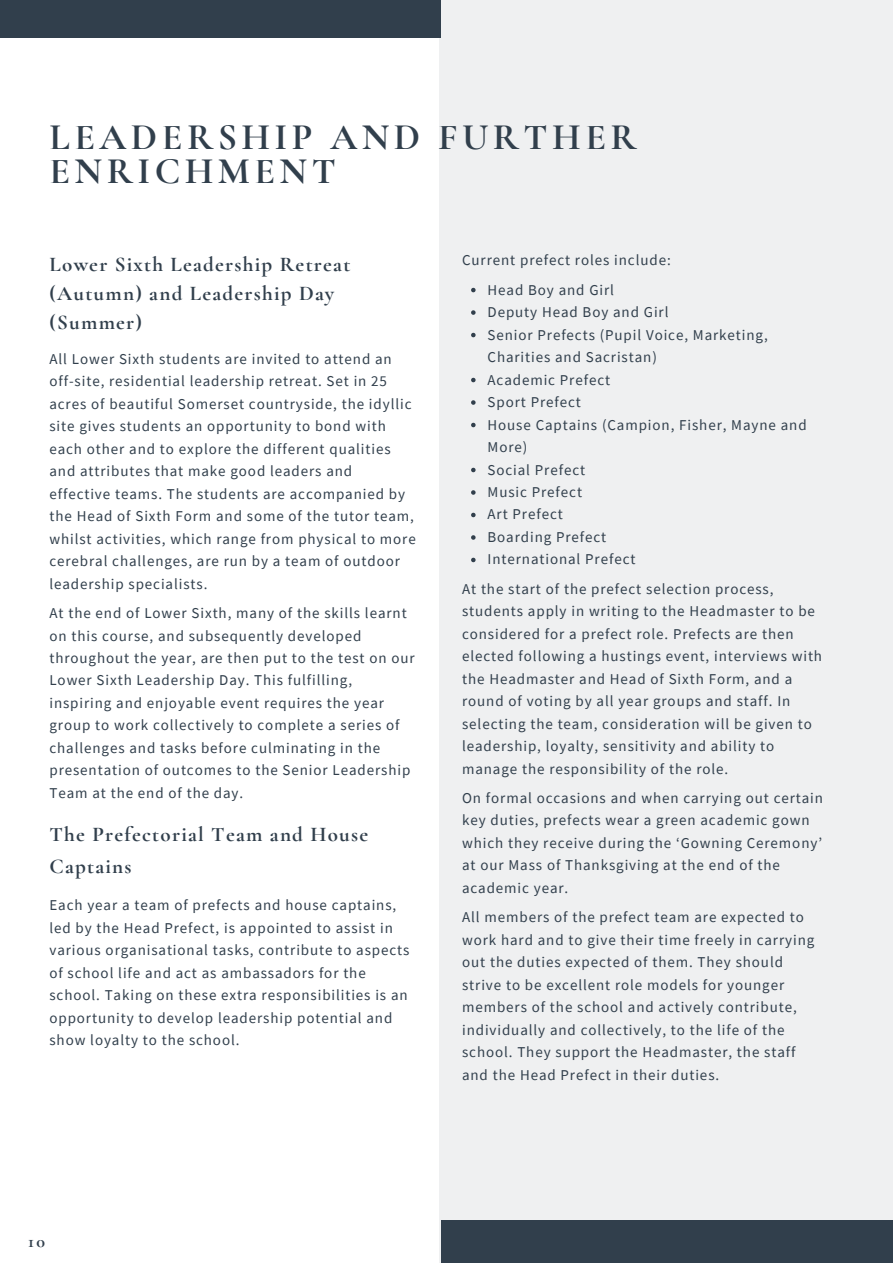
<style>
.page{position:relative;width:893px;height:1264px;background:#fff}
.page>*{position:absolute;margin:0;border:0;box-sizing:border-box;transform-origin:0 0}
.t1{font:700 37.5px/33.8px "Cormorant Garamond";letter-spacing:.12em;color:#313f4c}
.t2{font:700 21px/29.2px "Cormorant Garamond";letter-spacing:.06em;color:#313f4c}
.t3{font:700 18px "Cormorant Garamond";color:#313f4c}
.t4{font:15px/22.5px "Source Sans Pro";letter-spacing:.06em;color:#313f4c}
</style>
<div class="page">
<div style="left:0;top:0;width:440px;height:38px;background:#313f4c"></div>
<div style="left:439px;top:0;width:453px;height:1262px;background:#eff0f1"></div>
<div style="left:440px;top:1220px;width:452px;height:42px;background:#313f4c"></div>
<svg style="left:471px;top:288px;width:4px;height:4px"></svg>
<svg style="left:471px;top:310px;width:4px;height:5px"></svg>
<svg style="left:471px;top:333px;width:4px;height:4px"></svg>
<svg style="left:471px;top:378px;width:4px;height:4px"></svg>
<svg style="left:471px;top:400px;width:4px;height:5px"></svg>
<svg style="left:471px;top:423px;width:4px;height:4px"></svg>
<svg style="left:471px;top:468px;width:4px;height:4px"></svg>
<svg style="left:471px;top:490px;width:4px;height:5px"></svg>
<svg style="left:471px;top:512px;width:4px;height:5px"></svg>
<svg style="left:471px;top:535px;width:4px;height:4px"></svg>
<svg style="left:471px;top:557px;width:4px;height:5px"></svg>
<p class="t1" style="left:49px;top:120px;width:588px">LEADERSHIP AND FURTHER<br>ENRICHMENT</p>
<p class="t2" style="left:49px;top:249px;width:302px">Lower Sixth Leadership Retreat (Autumn) and Leadership Day (Summer)</p>
<p class="t4" style="left:49px;top:347px;width:368px">All Lower Sixth students are invited to attend an off-site, residential leadership retreat. Set in 25 acres of beautiful Somerset countryside, the idyllic site gives students an opportunity to bond with each other and to explore the different qualities and attributes that make good leaders and effective teams. The students are accompanied by the Head of Sixth Form and some of the tutor team, whilst activities, which range from physical to more cerebral challenges, are run by a team of outdoor leadership specialists.</p>
<p class="t4" style="left:49px;top:601px;width:367px">At the end of Lower Sixth, many of the skills learnt on this course, and subsequently developed throughout the year, are then put to the test on our Lower Sixth Leadership Day. This fulfilling, inspiring and enjoyable event requires the year group to work collectively to complete a series of challenges and tasks before culminating in the presentation of outcomes to the Senior Leadership Team at the end of the day.</p>
<p class="t2" style="left:49px;top:817px;width:320px;line-height:32.5px">The Prefectorial Team and House<br>Captains</p>
<p class="t4" style="left:49px;top:893px;width:361px">Each year a team of prefects and house captains, led by the Head Prefect, is appointed to assist in various organisational tasks, contribute to aspects of school life and act as ambassadors for the school. Taking on these extra responsibilities is an opportunity to develop leadership potential and show loyalty to the school.</p>
<p class="t4" style="left:462px;top:249px;width:210px">Current prefect roles include:</p>
<p class="t4" style="left:487px;top:278px;width:128px">Head Boy and Girl</p>
<p class="t4" style="left:487px;top:300px;width:182px">Deputy Head Boy and Girl</p>
<p class="t4" style="left:487px;top:323px;width:281px">Senior Prefects (Pupil Voice, Marketing,<br>Charities and Sacristan)</p>
<p class="t4" style="left:487px;top:368px;width:124px">Academic Prefect</p>
<p class="t4" style="left:487px;top:390px;width:95px">Sport Prefect</p>
<p class="t4" style="left:487px;top:413px;width:320px">House Captains (Campion, Fisher, Mayne and<br>More)</p>
<p class="t4" style="left:487px;top:458px;width:99px">Social Prefect</p>
<p class="t4" style="left:487px;top:480px;width:96px">Music Prefect</p>
<p class="t4" style="left:487px;top:503px;width:77px">Art Prefect</p>
<p class="t4" style="left:487px;top:525px;width:120px">Boarding Prefect</p>
<p class="t4" style="left:487px;top:548px;width:149px">International Prefect</p>
<p class="t4" style="left:462px;top:577px;width:361px">At the start of the prefect selection process, students apply in writing to the Headmaster to be considered for a prefect role. Prefects are then elected following a hustings event, interviews with the Headmaster and Head of Sixth Form, and a round of voting by all year groups and staff. In selecting the team, consideration will be given to leadership, loyalty, sensitivity and ability to manage the responsibility of the role.</p>
<p class="t4" style="left:462px;top:786px;width:362px">On formal occasions and when carrying out certain key duties, prefects wear a green academic gown which they receive during the ‘Gowning Ceremony’ at our Mass of Thanksgiving at the end of the academic year.</p>
<p class="t4" style="left:462px;top:905px;width:354px">All members of the prefect team are expected to work hard and to give their time freely in carrying out the duties expected of them. They should strive to be excellent role models for younger members of the school and actively contribute, individually and collectively, to the life of the school. They support the Headmaster, the staff and the Head Prefect in their duties.</p>
<p class="t3" style="left:28px;top:1230px;width:18px">10</p>
</div>
